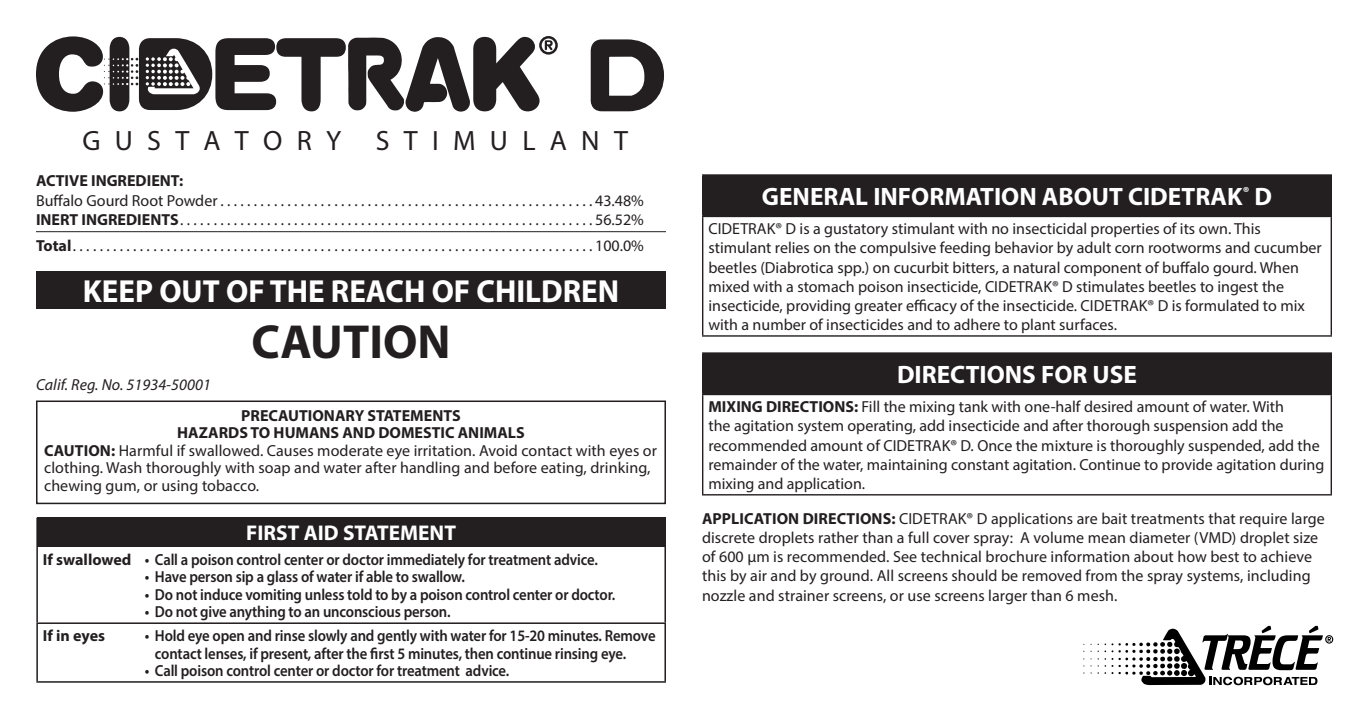
<style>
.page{position:relative;width:1368px;height:720px;background:#fff}
.page>*{position:absolute;margin:0;border:0;box-sizing:border-box;transform-origin:0 0}
.t1{font:700 48px "Myriad Pro";color:#231f20}
.t2{font:700 32px "Myriad Pro";color:#fff}
.t3{font:28px "Myriad Pro";letter-spacing:.51em;color:#231f20}
.t4{font:700 25.2px "Myriad Pro";color:#fff}
.t5{font:700 21.2px "Myriad Pro";color:#fff}
.t6{font:16px/19.2px "Myriad Pro";color:#231f20}
.t7{font:600 16px/17.6px "Myriad Pro";letter-spacing:-.01em;color:#231f20;scale:.92 1}
.t8{font:700 16px "Myriad Pro";color:#231f20}
.t9{font:italic 16px "Myriad Pro";letter-spacing:.005em;color:#231f20}
.s1{font-weight:700}
</style>
<div class="page">
<svg style="left:36px;top:36px;width:522px;height:76px"></svg>
<svg style="left:590px;top:39px;width:74px;height:72px"></svg>
<hr style="left:36px;top:231px;width:630px;height:1px;background:#231f20">
<div style="left:36px;top:272px;width:630px;height:37px;background:#231f20"></div>
<div style="left:36px;top:401px;width:630px;height:103px;border:2px solid #231f20"></div>
<div style="left:37px;top:518px;width:628px;height:29px;background:#231f20"></div>
<hr style="left:36px;top:547px;width:2px;height:75px;background:#231f20">
<hr style="left:664px;top:547px;width:2px;height:75px;background:#231f20">
<hr style="left:36px;top:622px;width:103px;height:2px;background:#231f20">
<hr style="left:36px;top:624px;width:2px;height:57px;background:#231f20">
<hr style="left:139px;top:622px;width:527px;height:2px;background:#231f20">
<hr style="left:664px;top:624px;width:2px;height:57px;background:#231f20">
<hr style="left:36px;top:681px;width:103px;height:2px;background:#231f20">
<hr style="left:139px;top:681px;width:527px;height:2px;background:#231f20">
<hr style="left:36px;top:518px;width:2px;height:29px;background:#231f20">
<hr style="left:664px;top:518px;width:2px;height:29px;background:#231f20">
<div style="left:703px;top:353px;width:628px;height:41px;background:#231f20"></div>
<hr style="left:702px;top:352px;width:630px;height:2px;background:#231f20">
<hr style="left:702px;top:354px;width:1px;height:40px;background:#231f20">
<hr style="left:1331px;top:354px;width:1px;height:40px;background:#231f20">
<hr style="left:702px;top:394px;width:630px;height:1px;background:#231f20">
<hr style="left:702px;top:395px;width:1px;height:99px;background:#231f20">
<hr style="left:1331px;top:395px;width:1px;height:99px;background:#231f20">
<hr style="left:702px;top:494px;width:630px;height:2px;background:#231f20">
<div style="left:703px;top:175px;width:628px;height:41px;background:#231f20"></div>
<hr style="left:702px;top:174px;width:630px;height:2px;background:#231f20">
<hr style="left:702px;top:176px;width:1px;height:40px;background:#231f20">
<hr style="left:1331px;top:176px;width:1px;height:40px;background:#231f20">
<hr style="left:702px;top:216px;width:630px;height:1px;background:#231f20">
<hr style="left:702px;top:217px;width:1px;height:118px;background:#231f20">
<hr style="left:1331px;top:217px;width:1px;height:118px;background:#231f20">
<hr style="left:702px;top:335px;width:630px;height:2px;background:#231f20">
<svg style="left:1083px;top:626px;width:250px;height:59px"></svg>
<p class="t3" style="left:82px;top:123px;width:547px">GUSTATORY STIMULANT</p>
<p class="t8" style="left:36px;top:170px;width:149px">ACTIVE INGREDIENT:</p>
<p class="t6" style="left:36px;top:190px;width:610px">Buffalo Gourd Root Powder . . . . . . . . . . . . . . . . . . . . . . . . . . . . . . . . . . . . . . . . . . . . . . . . . . . . . . . 43.48%</p>
<p class="t6" style="left:36px;top:210px;width:610px"><span class="s1">INERT INGREDIENTS</span> . . . . . . . . . . . . . . . . . . . . . . . . . . . . . . . . . . . . . . . . . . . . . . . . . . . . . . . . . . . . . 56.52%</p>
<p class="t6" style="left:36px;top:235px;width:610px"><span class="s1">Total</span> . . . . . . . . . . . . . . . . . . . . . . . . . . . . . . . . . . . . . . . . . . . . . . . . . . . . . . . . . . . . . . . . . . . . . . . . . . . . . 100.0%</p>
<p class="t2" style="left:83px;top:271px;width:538px">KEEP OUT OF THE REACH OF CHILDREN</p>
<p class="t1" style="left:251px;top:310px;width:201px">CAUTION</p>
<p class="t9" style="left:36px;top:375px;width:176px">Calif. Reg. No. 51934-50001</p>
<p class="t8" style="left:241px;top:405px;width:221px">PRECAUTIONARY STATEMENTS</p>
<p class="t8" style="left:177px;top:422px;width:349px">HAZARDS TO HUMANS AND DOMESTIC ANIMALS</p>
<p class="t6" style="left:44px;top:441px;width:614px;line-height:17.6px"><span class="s1">CAUTION:</span> Harmful if swallowed. Causes moderate eye irritation. Avoid contact with eyes or clothing. Wash thoroughly with soap and water after handling and before eating, drinking, chewing gum, or using tobacco.</p>
<p class="t5" style="left:246px;top:519px;width:211px">FIRST AID STATEMENT</p>
<p class="t8" style="left:43px;top:549px;width:90px">If swallowed</p>
<p class="t7" style="left:145px;top:550px;width:494px">• Call a poison control center or doctor immediately for treatment advice.</p>
<p class="t7" style="left:145px;top:568px;width:350px">• Have person sip a glass of water if able to swallow.</p>
<p class="t7" style="left:145px;top:585px;width:513px">• Do not induce vomiting unless told to by a poison control center or doctor.</p>
<p class="t7" style="left:145px;top:603px;width:334px">• Do not give anything to an unconscious person.</p>
<p class="t8" style="left:43px;top:625px;width:64px">If in eyes</p>
<p class="t7" style="left:155px;top:626px;width:546px;text-indent:-10px">• Hold eye open and rinse slowly and gently with water for 15-20 minutes. Remove contact lenses, if present, after the first 5 minutes, then continue rinsing eye.</p>
<p class="t7" style="left:145px;top:662px;width:398px">• Call poison control center or doctor for treatment advice.</p>
<p class="t4" style="left:762px;top:180px;width:512px">GENERAL INFORMATION ABOUT CIDETRAK<sup>®</sup> D</p>
<p class="t6" style="left:708px;top:219px;width:615px">CIDETRAK® D is a gustatory stimulant with no insecticidal properties of its own. This stimulant relies on the compulsive feeding behavior by adult corn rootworms and cucumber beetles (Diabrotica spp.) on cucurbit bitters, a natural component of buffalo gourd. When mixed with a stomach poison insecticide, CIDETRAK® D stimulates beetles to ingest the insecticide, providing greater efficacy of the insecticide. CIDETRAK® D is formulated to mix with a number of insecticides and to adhere to plant surfaces.</p>
<p class="t4" style="left:897px;top:358px;width:241px">DIRECTIONS FOR USE</p>
<p class="t6" style="left:708px;top:397px;width:617px"><span class="s1">MIXING DIRECTIONS:</span> Fill the mixing tank with one-half desired amount of water. With<br>the agitation system operating, add insecticide and after thorough suspension add the recommended amount of CIDETRAK® D. Once the mixture is thoroughly suspended, add the remainder of the water, maintaining constant agitation. Continue to provide agitation during mixing and application.</p>
<p class="t6" style="left:702px;top:509px;width:624px"><span class="s1">APPLICATION DIRECTIONS:</span> CIDETRAK® D applications are bait treatments that require large discrete droplets rather than a full cover spray: A volume mean diameter (VMD) droplet size of 600 μm is recommended. See technical brochure information about how best to achieve this by air and by ground. All screens should be removed from the spray systems, including nozzle and strainer screens, or use screens larger than 6 mesh.</p>
</div>
